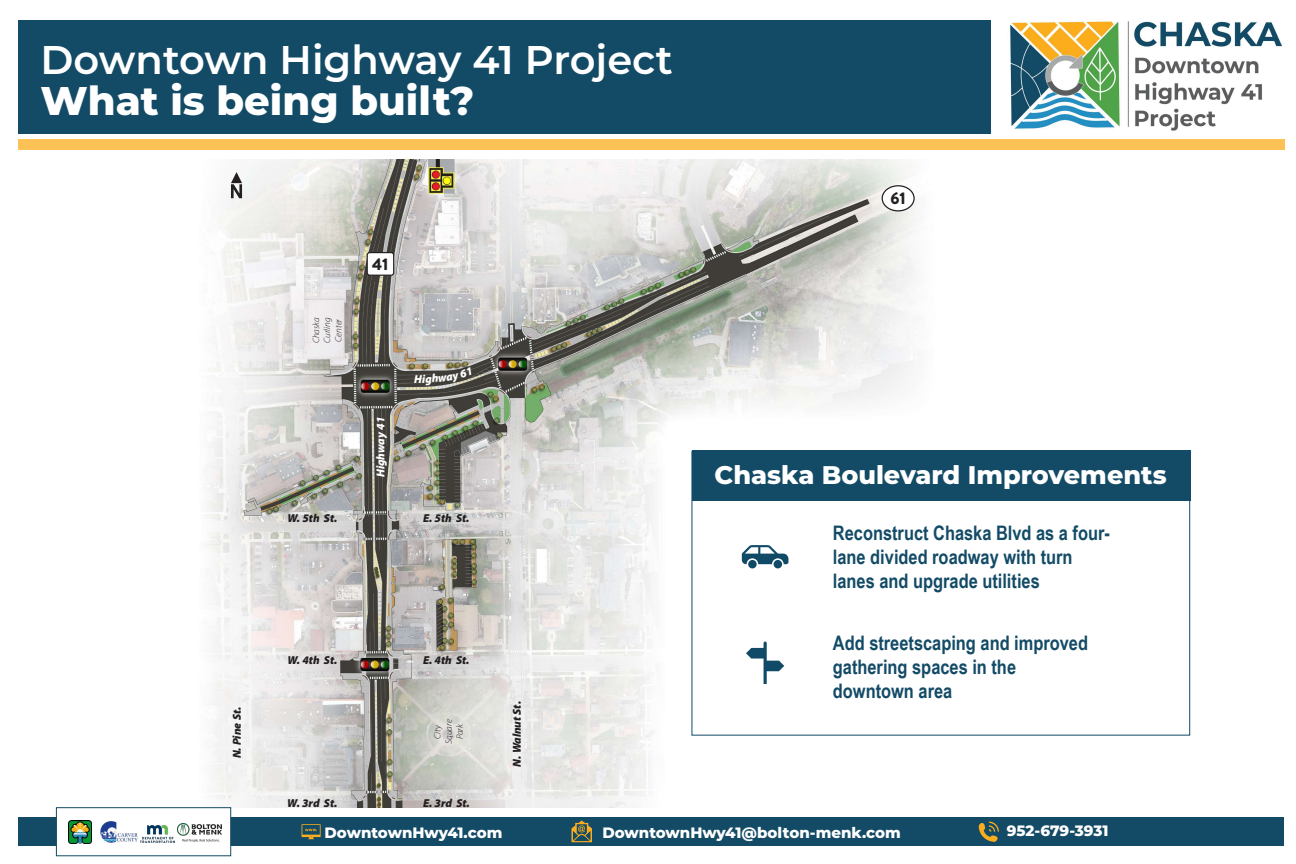
<style>
.page{position:relative;width:1296px;height:864px;background:#fff}
.page>*{position:absolute;margin:0;border:0;box-sizing:border-box;transform-origin:0 0}
.t1{font:600 40px "Montserrat";color:#fff}
.t2{font:800 40px "Montserrat";color:#fff}
.t3{font:800 25.5px "Montserrat";color:#fff}
.t4{font:700 20px/24px "Arial Narrow";color:#134b66}
.t5{font:900 16.9px "Brandon Grotesque";color:#231f20}
.t6{font:800 15px "Montserrat";color:#fff}
.t7{font:italic 900 11.55px "Myriad Pro";color:#231f20}
.t8{font:italic 900 11.55px "Myriad Pro";color:#fff}
.t9{font:italic 300 9.25px/11.1px "Myriad Pro";color:#231f20;text-align:justify}
</style>
<div class="page">
<div style="left:18px;top:20px;width:972px;height:114px;background:#134b66"></div>
<img style="left:1010px;top:21px;width:272px;height:110px">
<div style="left:18px;top:140px;width:1266px;height:10px;background:#fdc255"></div>
<img style="left:205px;top:159px;width:747px;height:648px">
<div style="left:18px;top:817px;width:1266px;height:29px;background:#134b66"></div>
<svg style="left:302px;top:824px;width:19px;height:15px"></svg>
<div style="left:56px;top:807px;width:175px;height:49px;background:#fff;border:1px solid #134b66"></div>
<img style="left:178px;top:823px;width:44px;height:19px">
<img style="left:100px;top:821px;width:38px;height:22px">
<img style="left:141px;top:825px;width:34px;height:17px">
<img style="left:68px;top:820px;width:23px;height:23px">
<svg style="left:571px;top:821px;width:21px;height:21px"></svg>
<svg style="left:231px;top:172px;width:11px;height:26px"></svg>
<div style="left:367px;top:253px;width:27px;height:22px;background:#fff;border-radius:2px"></div>
<div style="left:367px;top:252px;width:27px;height:24px;border:1px solid #241f21;border-radius:2px"></div>
<div style="left:882px;top:186px;width:32px;height:25px;background:#fff;border-radius:50%"></div>
<div style="left:882px;top:185px;width:33px;height:27px;border:1px solid #241f21;border-radius:50%"></div>
<div style="left:748px;top:560px;width:9px;height:8px;background:#104a66;border-radius:50%"></div>
<div style="left:774px;top:560px;width:8px;height:8px;background:#104a66;border-radius:50%"></div>
<svg style="left:742px;top:545px;width:46px;height:19px"></svg>
<svg style="left:746px;top:642px;width:38px;height:42px"></svg>
<div style="left:692px;top:451px;width:498px;height:50px;background:#134b66"></div>
<div style="left:691px;top:451px;width:499px;height:285px;border:1px solid #134b66"></div>
<svg style="left:979px;top:821px;width:20px;height:21px"></svg>
<svg style="left:422px;top:367px;width:51px;height:18px"></svg>
<h1 class="t1" style="left:41px;top:32px;width:634px">Downtown Highway 41 Project</h1>
<h1 class="t2" style="left:41px;top:72px;width:435px">What is being built?</h1>
<p class="t9" style="left:311px;top:343px;width:27px;rotate:-90deg">Chaska Curling Center</p>
<p class="t7" style="left:288px;top:511px;width:51px">W. 5th St.</p>
<p class="t5" style="left:372px;top:252px;width:18px">41</p>
<p class="t8" style="left:373px;top:477px;width:62px;rotate:-90deg">Highway 41</p>
<p class="t8" style="left:414px;top:371px;width:9px">H</p>
<p class="t7" style="left:423px;top:511px;width:48px">E. 5th St.</p>
<p class="t7" style="left:288px;top:652px;width:51px">W. 4th St.</p>
<p class="t7" style="left:423px;top:652px;width:48px">E. 4th St.</p>
<p class="t7" style="left:229px;top:758px;width:53px;rotate:-90deg">N. Pine St.</p>
<p class="t7" style="left:509px;top:767px;width:67px;rotate:-90deg">N. Walnut St.</p>
<p class="t9" style="left:432px;top:744px;width:26px;text-align:center;rotate:-90deg">City<br>Square<br>Park</p>
<p class="t7" style="left:287px;top:796px;width:52px">W. 3rd St.</p>
<p class="t7" style="left:423px;top:796px;width:48px">E. 3rd St.</p>
<p class="t5" style="left:890px;top:186px;width:17px">61</p>
<p class="t3" style="left:715px;top:456px;width:454px">Chaska Boulevard Improvements</p>
<p class="t4" style="left:833px;top:520px;width:279px">Reconstruct Chaska Blvd as a four&shy;lane divided roadway with turn lanes and upgrade utilities</p>
<p class="t4" style="left:833px;top:630px;width:257px">Add streetscaping and improved gathering spaces in the downtown area</p>
<p class="t6" style="left:325px;top:821px;width:179px">DowntownHwy41.com</p>
<p class="t6" style="left:602px;top:821px;width:300px">DowntownHwy41@bolton-menk.com</p>
<p class="t6" style="left:1007px;top:820px;width:103px">952-679-3931</p>
</div>
